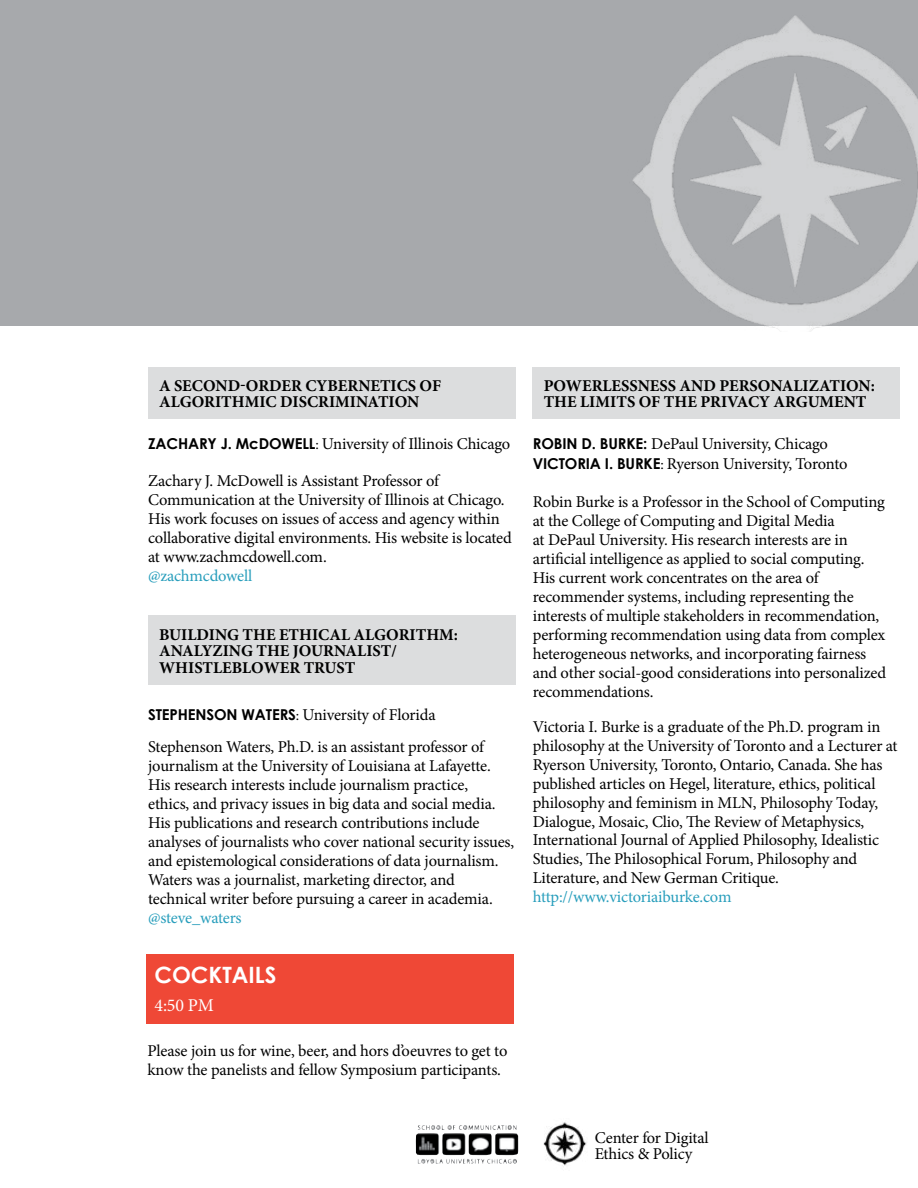
<style>
.page{position:relative;width:918px;height:1188px;background:#fff}
.page>*{position:absolute;margin:0;border:0;box-sizing:border-box;transform-origin:0 0}
.t1{font:700 22.5px "Century Gothic";color:#fff}
.t2{font:18px "Minion Pro";color:#fff}
.t3{font:16.5px/18.9px "Minion Pro";letter-spacing:-.01em;color:#000}
.t4{font:700 16.5px/16.5px "Minion Pro";color:#000}
.t5{font:16.5px "Minion Pro";letter-spacing:-.015em;color:#289ebc}
.s1{font-family:"Century Gothic";font-weight:700;font-size:15px}
.s2{font-size:15px}
</style>
<div class="page">
<div style="left:0;top:0;width:918px;height:326px;background:#a7a9ac"></div>
<div style="left:147px;top:954px;width:367px;height:69px;background:#ef4836"></div>
<img style="left:632px;top:15px;width:286px;height:317px">
<div style="left:148px;top:367px;width:367px;height:52px;background:#dcddde"></div>
<div style="left:148px;top:615px;width:367px;height:70px;background:#dcddde"></div>
<div style="left:533px;top:367px;width:367px;height:52px;background:#dcddde"></div>
<svg style="left:415px;top:1133px;width:104px;height:31px"></svg>
<img style="left:418px;top:1125px;width:99px;height:5px">
<img style="left:543px;top:1122px;width:44px;height:45px">
<p class="t4" style="left:159px;top:377px;width:284px">A SECOND-ORDER CYBERNETICS OF<br>ALGORITHMIC DISCRIMINATION</p>
<p class="t3" style="left:148px;top:434px;width:364px"><span class="s1">ZACHARY J. McDOWELL</span><span class="s2">:</span> University of Illinois Chicago</p>
<p class="t3" style="left:148px;top:472px;width:365px">Zachary J. McDowell is Assistant Professor of Communication at the University of Illinois at Chicago.<br>His work focuses on issues of access and agency within collaborative digital environments. His website is located at www.zachmcdowell.com.</p>
<p class="t5" style="left:148px;top:565px;width:106px">@zachmcdowell</p>
<p class="t4" style="left:159px;top:626px;width:301px">BUILDING THE ETHICAL ALGORITHM:<br>ANALYZING THE JOURNALIST/<br>WHISTLEBLOWER TRUST</p>
<p class="t3" style="left:148px;top:706px;width:289px"><span class="s1">STEPHENSON WATERS</span><span class="s2">:</span> University of Florida</p>
<p class="t3" style="left:148px;top:737px;width:368px">Stephenson Waters, Ph.D. is an assistant professor of journalism at the University of Louisiana at Lafayette.<br>His research interests include journalism practice,<br>ethics, and privacy issues in big data and social media.<br>His publications and research contributions include analyses of journalists who cover national security issues, and epistemological considerations of data journalism.<br>Waters was a journalist, marketing director, and technical writer before pursuing a career in academia.</p>
<p class="t5" style="left:148px;top:906px;width:95px">@steve_waters</p>
<h1 class="t1" style="left:155px;top:961px;width:123px">COCKTAILS</h1>
<p class="t2" style="left:155px;top:993px;width:61px">4:50 PM</p>
<p class="t3" style="left:148px;top:1041px;width:361px">Please join us for wine, beer, and hors d’oeuvres to get to know the panelists and fellow Symposium participants.</p>
<p class="t4" style="left:544px;top:377px;width:333px">POWERLESSNESS AND PERSONALIZATION:<br>THE LIMITS OF THE PRIVACY ARGUMENT</p>
<p class="t3" style="left:533px;top:434px;width:316px;line-height:19.8px"><span class="s1">ROBIN D. BURKE:</span> DePaul University, Chicago<br><span class="s1">VICTORIA I. BURKE</span><span class="s2">:</span> Ryerson University, Toronto</p>
<p class="t3" style="left:533px;top:492px;width:355px">Robin Burke is a Professor in the School of Computing at the College of Computing and Digital Media<br>at DePaul University. His research interests are in artificial intelligence as applied to social computing.<br>His current work concentrates on the area of recommender systems, including representing the interests of multiple stakeholders in recommendation, performing recommendation using data from complex heterogeneous networks, and incorporating fairness and other social-good considerations into personalized recommendations.</p>
<p class="t3" style="left:533px;top:717px;width:366px">Victoria I. Burke is a graduate of the Ph.D. program in philosophy at the University of Toronto and a Lecturer at Ryerson University, Toronto, Ontario, Canada. She has published articles on Hegel, literature, ethics, political philosophy and feminism in MLN, Philosophy Today, Dialogue, Mosaic, Clio, The Review of Metaphysics, International Journal of Applied Philosophy, Idealistic Studies, The Philosophical Forum, Philosophy and Literature, and New German Critique.</p>
<p class="t5" style="left:533px;top:886px;width:200px">http://www.victoriaiburke.com</p>
<p class="t3" style="left:595px;top:1129px;width:115px;line-height:16.5px">Center for Digital<br>Ethics &amp; Policy</p>
</div>
